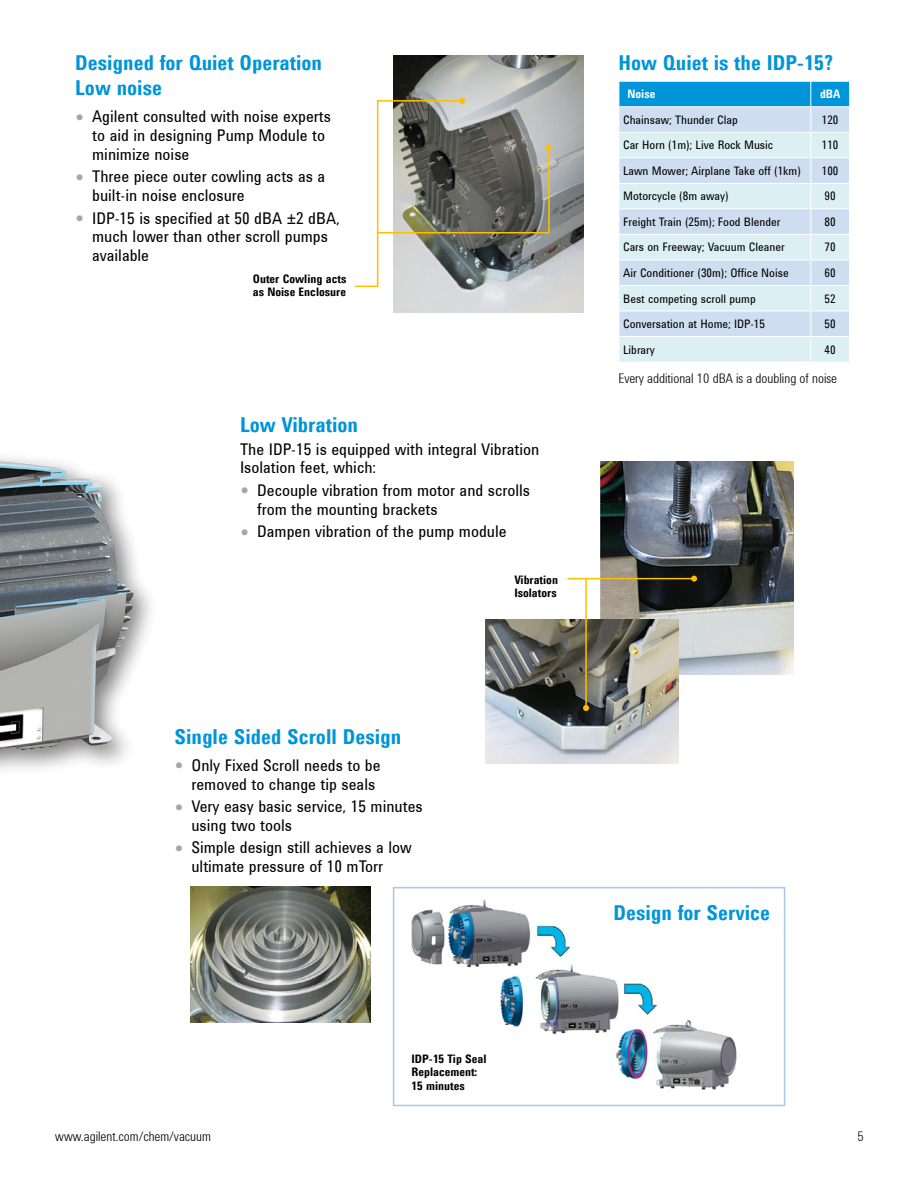
<style>
.page{position:relative;width:919px;height:1187px;background:#fff}
.page>*{position:absolute;margin:0;border:0;box-sizing:border-box;transform-origin:0 0}
.titoletto{font:700 21px/25.2px "Agilent Cond TT";color:#0095d8}
.testo_rientro{font:16.5px/18.8px "Agilent Cond TT";color:#000}
.testo{font:300 13.5px "Agilent Cond TT";color:#000}
.testo-2{font:12px "Agilent Cond TT";color:#000}
.dida{font:700 12px/13.5px "Agilent Cond TT";color:#000}
.testo-3{font:700 12px "Agilent Cond TT";color:#fff}
.s1{font-size:27px;color:#a5a6a8}
</style>
<div class="page">
<img style="left:600px;top:461px;width:193px;height:213px">
<img style="left:393px;top:55px;width:190px;height:257px">
<img style="left:190px;top:886px;width:180px;height:136px">
<svg style="left:618px;top:81px;width:232px;height:280px;background:#c7e1f0"></svg>
<svg style="left:354px;top:98px;width:198px;height:190px"></svg>
<img style="left:486px;top:619px;width:192px;height:144px">
<hr style="left:567px;top:578px;width:127px;height:1px;background:#fcc000">
<svg style="left:691px;top:575px;width:6px;height:6px"></svg>
<hr style="left:585px;top:578px;width:1px;height:130px;background:#fcc000">
<svg style="left:583px;top:705px;width:6px;height:6px"></svg>
<div style="left:393px;top:886px;width:392px;height:220px;border:2px solid #a9c7e6"></div>
<img style="left:411px;top:899px;width:326px;height:191px">
<div style="left:0;top:412px;width:159px;height:393px;background:#000;opacity:.5"></div>
<img style="left:0;top:461px;width:134px;height:288px">
<p class="titoletto" style="left:75px;top:50px;width:248px">Designed for Quiet Operation<br>Low noise</p>
<p class="testo_rientro" style="left:92px;top:106px;width:240px;text-indent:-17px"><span class="s1">•</span> Agilent consulted with noise experts to aid in designing Pump Module to minimize noise</p>
<p class="testo_rientro" style="left:92px;top:166px;width:234px;text-indent:-17px"><span class="s1">•</span> Three piece outer cowling acts as a built-in noise enclosure</p>
<p class="testo_rientro" style="left:92px;top:208px;width:249px;text-indent:-17px"><span class="s1">•</span> IDP-15 is specified at 50 dBA ±2 dBA, much lower than other scroll pumps available</p>
<p class="dida" style="left:253px;top:271px;width:95px">Outer Cowling acts</p>
<p class="dida" style="left:253px;top:285px;width:95px">as Noise Enclosure</p>
<p class="titoletto" style="left:240px;top:411px;width:119px">Low Vibration</p>
<p class="testo_rientro" style="left:240px;top:439px;width:301px">The IDP-15 is equipped with integral Vibration<br>Isolation feet, which:</p>
<p class="testo_rientro" style="left:257px;top:480px;width:274px;text-indent:-17px"><span class="s1">•</span> Decouple vibration from motor and scrolls from the mounting brackets</p>
<p class="testo_rientro" style="left:240px;top:521px;width:268px"><span class="s1">•</span> Dampen vibration of the pump module</p>
<p class="dida" style="left:514px;top:572px;width:45px">Vibration</p>
<p class="dida" style="left:514px;top:586px;width:44px">Isolators</p>
<p class="titoletto" style="left:174px;top:723px;width:228px">Single Sided Scroll Design</p>
<p class="testo_rientro" style="left:191px;top:755px;width:191px;text-indent:-17px"><span class="s1">•</span> Only Fixed Scroll needs to be removed to change tip seals</p>
<p class="testo_rientro" style="left:191px;top:796px;width:233px;text-indent:-17px"><span class="s1">•</span> Very easy basic service, 15 minutes using two tools</p>
<p class="testo_rientro" style="left:191px;top:837px;width:222px;text-indent:-17px"><span class="s1">•</span> Simple design still achieves a low ultimate pressure of 10 mTorr</p>
<p class="dida" style="left:411px;top:1051px;width:76px">IDP-15 Tip Seal<br>Replacement:</p>
<p class="dida" style="left:411px;top:1078px;width:55px">15 minutes</p>
<p class="titoletto" style="left:618px;top:50px;width:217px">How Quiet is the IDP-15?</p>
<p class="testo-3" style="left:627px;top:85px;width:29px">Noise</p>
<p class="testo-3" style="left:820px;top:85px;width:22px">dBA</p>
<p class="testo-2" style="left:623px;top:111px;width:116px">Chainsaw; Thunder Clap</p>
<p class="testo-2" style="left:821px;top:111px;width:18px">120</p>
<p class="testo-2" style="left:623px;top:136px;width:152px">Car Horn (1m); Live Rock Music</p>
<p class="testo-2" style="left:821px;top:136px;width:18px">110</p>
<p class="testo-2" style="left:623px;top:162px;width:179px">Lawn Mower; Airplane Take off (1km)</p>
<p class="testo-2" style="left:821px;top:162px;width:18px">100</p>
<p class="testo-2" style="left:623px;top:187px;width:107px">Motorcycle (8m away)</p>
<p class="testo-2" style="left:824px;top:187px;width:13px">90</p>
<p class="testo-2" style="left:623px;top:213px;width:159px">Freight Train (25m); Food Blender</p>
<p class="testo-2" style="left:824px;top:213px;width:13px">80</p>
<p class="testo-2" style="left:623px;top:238px;width:163px">Cars on Freeway; Vacuum Cleaner</p>
<p class="testo-2" style="left:824px;top:238px;width:13px">70</p>
<p class="testo-2" style="left:623px;top:264px;width:167px">Air Conditioner (30m); Office Noise</p>
<p class="testo-2" style="left:824px;top:264px;width:13px">60</p>
<p class="testo-2" style="left:623px;top:289px;width:134px">Best competing scroll pump</p>
<p class="testo-2" style="left:824px;top:289px;width:13px">52</p>
<p class="testo-2" style="left:623px;top:315px;width:143px">Conversation at Home; IDP-15</p>
<p class="testo-2" style="left:824px;top:315px;width:13px">50</p>
<p class="testo-2" style="left:623px;top:340px;width:33px">Library</p>
<p class="testo-2" style="left:824px;top:340px;width:13px">40</p>
<p class="testo" style="left:618px;top:368px;width:220px">Every additional 10 dBA is a doubling of noise</p>
<p class="titoletto" style="left:613px;top:899px;width:158px">Design for Service</p>
<p class="testo" style="left:55px;top:1126px;width:157px">www.agilent.com/chem/vacuum</p>
<p class="testo" style="left:857px;top:1126px;width:8px">5</p>
</div>
